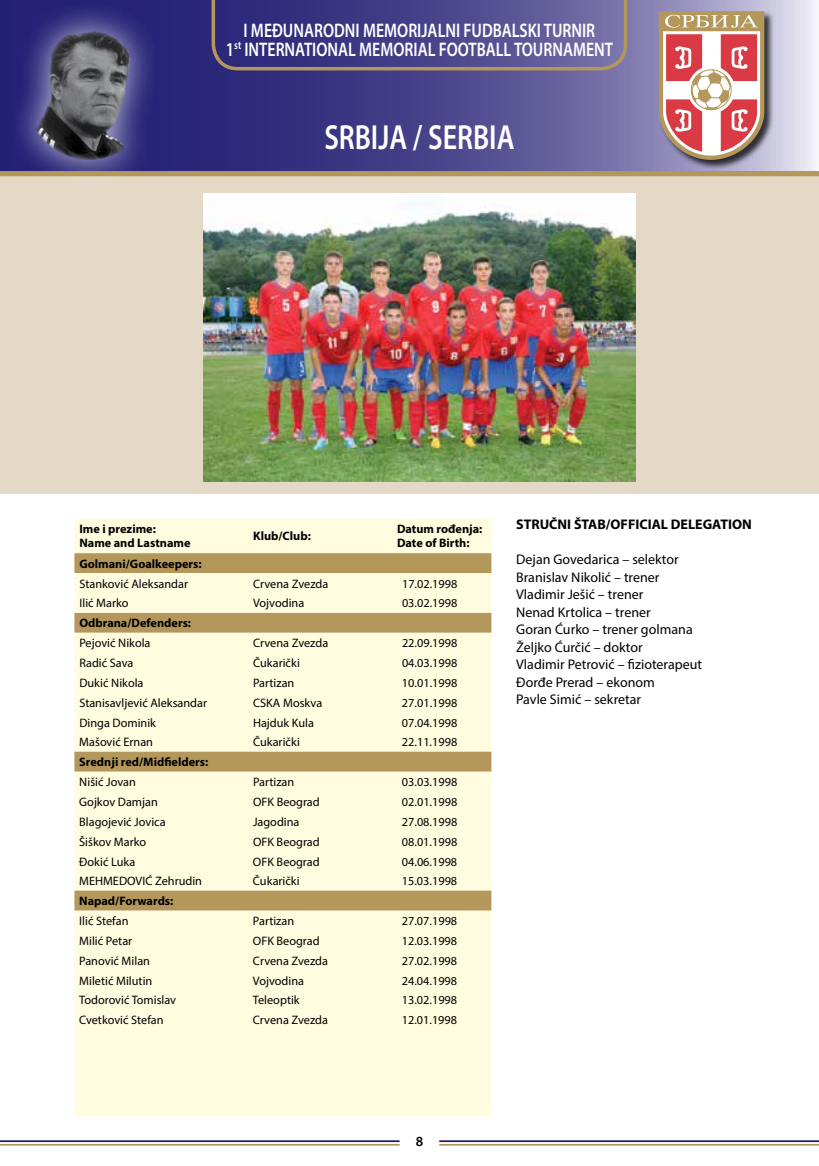
<style>
.page{position:relative;width:819px;height:1166px;background:#fff}
.page>*{position:absolute;margin:0;border:0;box-sizing:border-box;transform-origin:0 0}
.t1{font:600 35px "Myriad Pro";color:#fff;scale:.8 1}
.t2{font:600 19.6px/18.9px "Myriad Pro";color:#fff;text-align:center;scale:.8 1}
.t3{font:14px/17.5px "Myriad Pro";color:#000}
.t4{font:700 14px "Myriad Pro";color:#000}
.t5{font:600 14px "Myriad Pro";color:#000}
.t6{font:12.25px "Myriad Pro";color:#000}
.t7{font:700 12.25px/14px "Myriad Pro";color:#000}
</style>
<div class="page">
<div style="left:0;top:0;width:819px;height:494px;background:#e3d9c6"></div>
<div style="left:74px;top:518px;width:417px;height:598px;background:#fffcdf"></div>
<svg style="left:74px;top:553px;width:417px;height:357px;background:#ece3be"></svg>
<div style="left:74px;top:573px;width:417px;height:40px;background:#fffcdf"></div>
<svg style="left:0;top:0;width:819px;height:171px;background:#5d5998"></svg>
<div style="left:5px;top:0;width:155px;height:191px;background:#fff;opacity:.75"></div>
<img style="left:25px;top:25px;width:129px;height:135px">
<svg style="left:210px;top:0;width:419px;height:72px;background:#514b88"></svg>
<div style="left:0;top:171px;width:819px;height:5px;background:#b4975a"></div>
<div style="left:659px;top:11px;width:115px;height:159px;background:#000;opacity:.75"></div>
<svg style="left:658px;top:11px;width:106px;height:149px;background:#d59990"></svg>
<img style="left:203px;top:193px;width:432px;height:288px">
<hr style="left:0;top:1140px;width:399px;height:2px;background:#1e196a">
<hr style="left:0;top:1144px;width:399px;height:1px;background:#b4975a">
<hr style="left:439px;top:1144px;width:380px;height:1px;background:#b4975a">
<hr style="left:439px;top:1140px;width:380px;height:2px;background:#1e196a">
<h2 class="t2" style="left:226px;top:20px;width:485px">I MEĐUNARODNI MEMORIJALNI FUDBALSKI TURNIR<br>1<sup>st</sup> INTERNATIONAL MEMORIAL FOOTBALL TOURNAMENT</h2>
<h1 class="t1" style="left:324px;top:115px;width:239px">SRBIJA / SERBIA</h1>
<p class="t7" style="left:79px;top:522px;width:113px">Ime i prezime:<br>Name and Lastname</p>
<p class="t7" style="left:253px;top:529px;width:59px">Klub/Club:</p>
<p class="t7" style="left:397px;top:522px;width:87px">Datum rođenja:<br>Date of Birth:</p>
<p class="t7" style="left:79px;top:556px;width:124px">Golmani/Goalkeepers:</p>
<p class="t6" style="left:79px;top:576px;width:110px">Stanković Aleksandar</p>
<p class="t6" style="left:253px;top:576px;width:77px">Crvena Zvezda</p>
<p class="t6" style="left:402px;top:576px;width:57px">17.02.1998</p>
<p class="t6" style="left:79px;top:596px;width:51px">Ilić Marko</p>
<p class="t6" style="left:253px;top:596px;width:53px">Vojvodina</p>
<p class="t6" style="left:402px;top:596px;width:57px">03.02.1998</p>
<p class="t7" style="left:79px;top:616px;width:113px">Odbrana/Defenders:</p>
<p class="t6" style="left:79px;top:635px;width:73px">Pejović Nikola</p>
<p class="t6" style="left:253px;top:635px;width:77px">Crvena Zvezda</p>
<p class="t6" style="left:402px;top:635px;width:57px">22.09.1998</p>
<p class="t6" style="left:79px;top:655px;width:56px">Radić Sava</p>
<p class="t6" style="left:253px;top:655px;width:48px">Čukarički</p>
<p class="t6" style="left:402px;top:655px;width:57px">04.03.1998</p>
<p class="t6" style="left:79px;top:675px;width:66px">Dukić Nikola</p>
<p class="t6" style="left:253px;top:675px;width:43px">Partizan</p>
<p class="t6" style="left:402px;top:675px;width:57px">10.01.1998</p>
<p class="t6" style="left:79px;top:695px;width:129px">Stanisavljević Aleksandar</p>
<p class="t6" style="left:253px;top:695px;width:71px">CSKA Moskva</p>
<p class="t6" style="left:402px;top:695px;width:57px">27.01.1998</p>
<p class="t6" style="left:79px;top:715px;width:78px">Dinga Dominik</p>
<p class="t6" style="left:253px;top:715px;width:62px">Hajduk Kula</p>
<p class="t6" style="left:402px;top:715px;width:57px">07.04.1998</p>
<p class="t6" style="left:79px;top:735px;width:75px">Mašović Ernan</p>
<p class="t6" style="left:253px;top:735px;width:48px">Čukarički</p>
<p class="t6" style="left:402px;top:735px;width:57px">22.11.1998</p>
<p class="t7" style="left:79px;top:755px;width:130px">Srednji red/Midfielders:</p>
<p class="t6" style="left:79px;top:774px;width:58px">Nišić Jovan</p>
<p class="t6" style="left:253px;top:774px;width:43px">Partizan</p>
<p class="t6" style="left:402px;top:774px;width:57px">03.03.1998</p>
<p class="t6" style="left:79px;top:794px;width:80px">Gojkov Damjan</p>
<p class="t6" style="left:253px;top:794px;width:68px">OFK Beograd</p>
<p class="t6" style="left:402px;top:794px;width:57px">02.01.1998</p>
<p class="t6" style="left:79px;top:814px;width:88px">Blagojević Jovica</p>
<p class="t6" style="left:253px;top:814px;width:48px">Jagodina</p>
<p class="t6" style="left:402px;top:814px;width:57px">27.08.1998</p>
<p class="t6" style="left:79px;top:834px;width:68px">Šiškov Marko</p>
<p class="t6" style="left:253px;top:834px;width:68px">OFK Beograd</p>
<p class="t6" style="left:402px;top:834px;width:57px">08.01.1998</p>
<p class="t6" style="left:79px;top:854px;width:58px">Đokić Luka</p>
<p class="t6" style="left:253px;top:854px;width:68px">OFK Beograd</p>
<p class="t6" style="left:402px;top:854px;width:57px">04.06.1998</p>
<p class="t6" style="left:79px;top:874px;width:124px">MEHMEDOVIĆ Zehrudin</p>
<p class="t6" style="left:253px;top:874px;width:48px">Čukarički</p>
<p class="t6" style="left:402px;top:874px;width:57px">15.03.1998</p>
<p class="t7" style="left:79px;top:893px;width:96px">Napad/Forwards:</p>
<p class="t6" style="left:79px;top:913px;width:51px">Ilić Stefan</p>
<p class="t6" style="left:253px;top:913px;width:43px">Partizan</p>
<p class="t6" style="left:402px;top:913px;width:57px">27.07.1998</p>
<p class="t6" style="left:79px;top:933px;width:55px">Milić Petar</p>
<p class="t6" style="left:253px;top:933px;width:68px">OFK Beograd</p>
<p class="t6" style="left:402px;top:933px;width:57px">12.03.1998</p>
<p class="t6" style="left:79px;top:953px;width:72px">Panović Milan</p>
<p class="t6" style="left:253px;top:953px;width:77px">Crvena Zvezda</p>
<p class="t6" style="left:402px;top:953px;width:57px">27.02.1998</p>
<p class="t6" style="left:79px;top:973px;width:75px">Miletić Milutin</p>
<p class="t6" style="left:253px;top:973px;width:53px">Vojvodina</p>
<p class="t6" style="left:402px;top:973px;width:57px">24.04.1998</p>
<p class="t6" style="left:79px;top:993px;width:98px">Todorović Tomislav</p>
<p class="t6" style="left:253px;top:993px;width:48px">Teleoptik</p>
<p class="t6" style="left:402px;top:993px;width:57px">13.02.1998</p>
<p class="t6" style="left:79px;top:1012px;width:86px">Cvetković Stefan</p>
<p class="t6" style="left:253px;top:1012px;width:77px">Crvena Zvezda</p>
<p class="t6" style="left:402px;top:1012px;width:57px">12.01.1998</p>
<p class="t4" style="left:516px;top:515px;width:237px">STRUČNI ŠTAB/OFFICIAL DELEGATION</p>
<p class="t3" style="left:516px;top:550px;width:187px">Dejan Govedarica – selektor<br>Branislav Nikolić – trener<br>Vladimir Ješić – trener<br>Nenad Krtolica – trener<br>Goran Ćurko – trener golmana<br>Željko Ćurčić – doktor<br>Vladimir Petrović – fizioterapeut<br>Đorđe Prerad – ekonom<br>Pavle Simić – sekretar</p>
<p class="t5" style="left:415px;top:1133px;width:9px">8</p>
</div>
